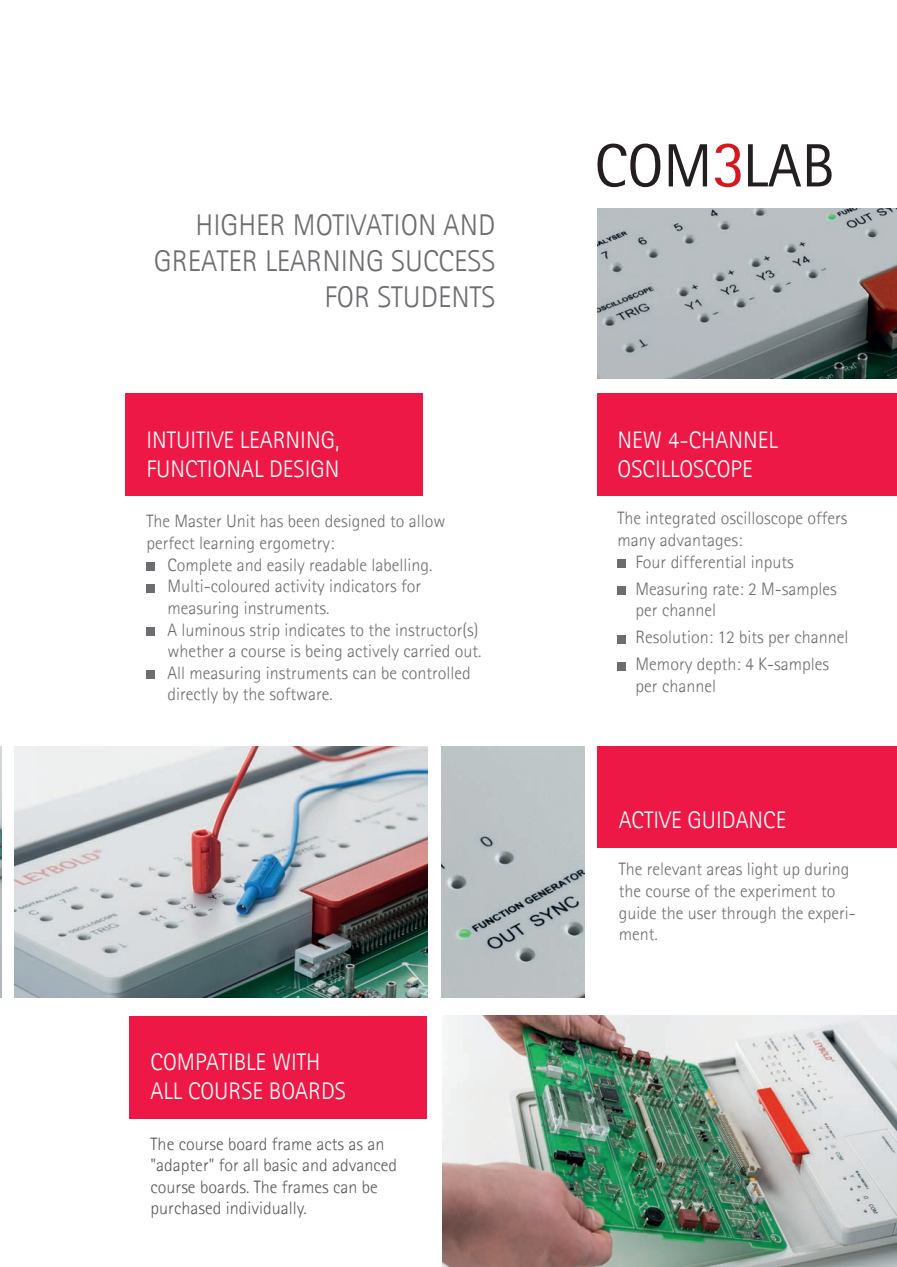
<style>
.page{position:relative;width:897px;height:1267px;background:#fff}
.page>*{position:absolute;margin:0;border:0;box-sizing:border-box;transform-origin:0 0}
.t1{font:300 30px/36px "Agfa Rotis Sans Serif";color:#6c6d70;text-align:right}
.t2{font:300 24px/28.8px "Agfa Rotis Sans Serif";color:#fff}
.t3{font:300 18px/21.6px "Agfa Rotis Sans Serif";color:#6c6d70}
.t4{font:300 18px/21.6px "Agfa Rotis Sans Serif";color:#57585a}
</style>
<div class="page">
<div style="left:129px;top:1016px;width:298px;height:102px;background:#ed1845"></div>
<svg style="left:715px;top:143px;width:25px;height:44px"></svg>
<svg style="left:597px;top:144px;width:63px;height:43px"></svg>
<svg style="left:668px;top:144px;width:39px;height:42px"></svg>
<svg style="left:748px;top:144px;width:83px;height:42px"></svg>
<img style="left:442px;top:1015px;width:454px;height:251px">
<img style="left:0;top:746px;width:2px;height:251px">
<img style="left:441px;top:746px;width:143px;height:251px">
<img style="left:597px;top:208px;width:299px;height:170px">
<div style="left:125px;top:393px;width:298px;height:102px;background:#ed1845"></div>
<div style="left:146px;top:562px;width:9px;height:8px;background:#6c6d70"></div>
<div style="left:146px;top:583px;width:9px;height:9px;background:#6c6d70"></div>
<div style="left:146px;top:627px;width:9px;height:8px;background:#6c6d70"></div>
<div style="left:146px;top:670px;width:9px;height:8px;background:#6c6d70"></div>
<div style="left:597px;top:393px;width:299px;height:102px;background:#ed1845"></div>
<div style="left:617px;top:559px;width:9px;height:8px;background:#6c6d70"></div>
<div style="left:617px;top:586px;width:9px;height:8px;background:#6c6d70"></div>
<div style="left:617px;top:634px;width:9px;height:9px;background:#6c6d70"></div>
<div style="left:617px;top:661px;width:9px;height:9px;background:#6c6d70"></div>
<div style="left:597px;top:746px;width:299px;height:101px;background:#ed1845"></div>
<img style="left:14px;top:746px;width:413px;height:251px">
<h1 class="t1" style="left:154px;top:207px;width:343px">HIGHER MOTIVATION AND<br>GREATER LEARNING SUCCESS<br>FOR STUDENTS</h1>
<h2 class="t2" style="left:146px;top:425px;width:194px">INTUITIVE LEARNING,<br>FUNCTIONAL DESIGN</h2>
<p class="t3" style="left:146px;top:510px;width:300px">The Master Unit has been designed to allow perfect learning ergometry:</p>
<p class="t3" style="left:167px;top:553px;width:315px">Complete and easily readable labelling.<br>Multi-coloured activity indicators for measuring instruments.<br>A luminous strip indicates to the instructor(s) whether a course is being actively carried out.<br>All measuring instruments can be controlled directly by the software.</p>
<h2 class="t2" style="left:151px;top:1047px;width:197px">COMPATIBLE WITH<br>ALL COURSE BOARDS</h2>
<p class="t4" style="left:151px;top:1132px;width:248px">The course board frame acts as an "adapter" for all basic and advanced course boards. The frames can be purchased individually.</p>
<h2 class="t2" style="left:617px;top:425px;width:161px">NEW 4-CHANNEL<br>OSCILLOSCOPE</h2>
<p class="t3" style="left:617px;top:507px;width:231px">The integrated oscilloscope offers</p>
<p class="t3" style="left:617px;top:529px;width:126px">many advantages:</p>
<p class="t3" style="left:635px;top:550px;width:159px">Four differential inputs</p>
<p class="t3" style="left:635px;top:577px;width:202px">Measuring rate: 2 M-samples per channel</p>
<p class="t3" style="left:635px;top:623px;width:214px;line-height:27px">Resolution: 12 bits per channel<br>Memory depth: 4 K-samples</p>
<p class="t3" style="left:635px;top:675px;width:82px">per channel</p>
<h2 class="t2" style="left:618px;top:805px;width:169px">ACTIVE GUIDANCE</h2>
<p class="t3" style="left:618px;top:858px;width:238px">The relevant areas light up during the course of the experiment to guide the user through the experi&shy;ment.</p>
</div>
